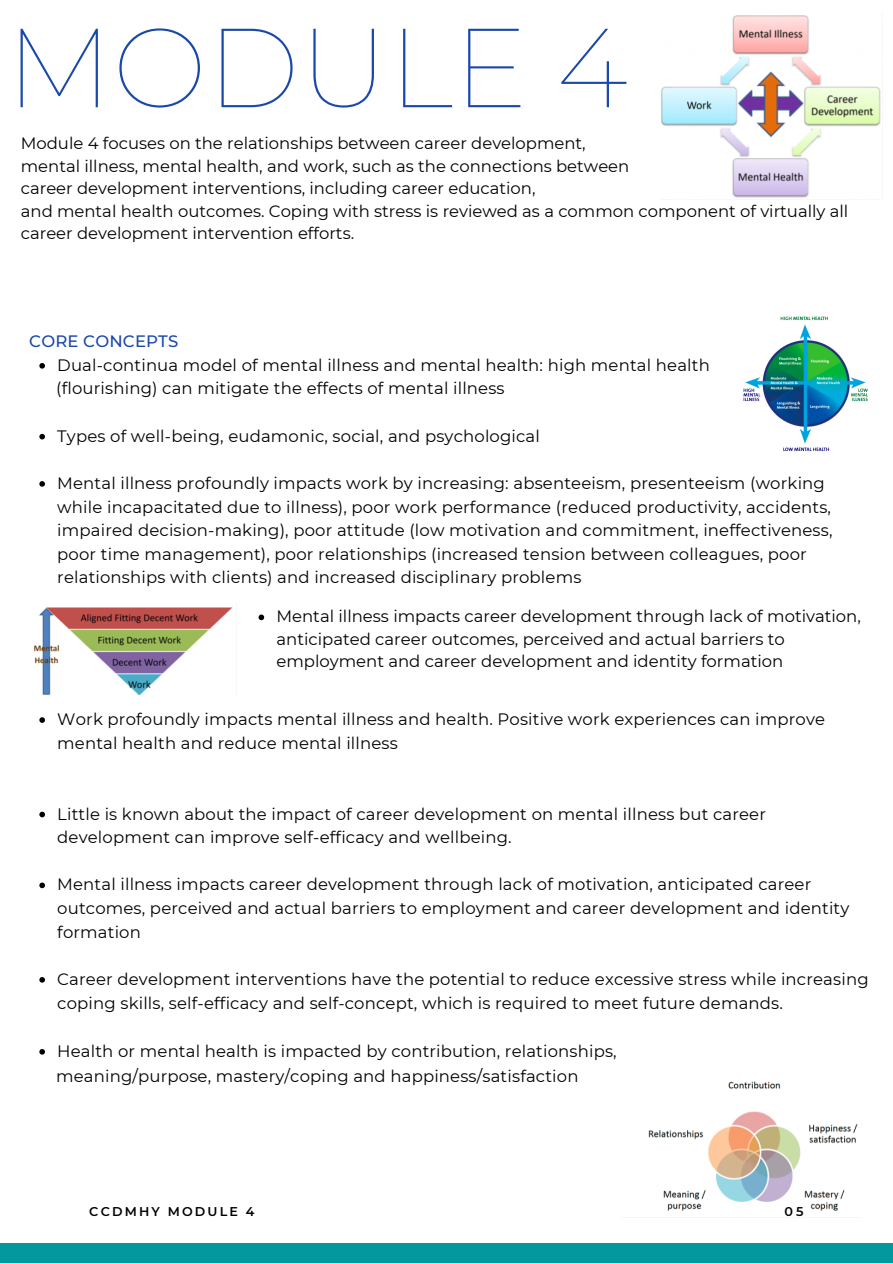
<style>
.page{position:relative;width:893px;height:1264px;background:#fff}
.page>*{position:absolute;margin:0;border:0;box-sizing:border-box;transform-origin:0 0}
.t1{font:100 112.05px "Montserrat";color:#1b48ab}
.t2{font:16.5px/23.5px "Montserrat";letter-spacing:.01em;color:#000}
.t3{font:500 16.5px "Montserrat";letter-spacing:.01em;color:#1b48ab}
.t4{font:600 12.75px "Montserrat";letter-spacing:.17em;color:#000}
</style>
<div class="page">
<div style="left:0;top:1242px;width:892px;height:20px;background:#03989e"></div>
<img style="left:661px;top:15px;width:220px;height:183px">
<svg style="left:39px;top:363px;width:6px;height:5px"></svg>
<svg style="left:39px;top:434px;width:6px;height:5px"></svg>
<svg style="left:39px;top:481px;width:6px;height:5px"></svg>
<svg style="left:39px;top:717px;width:6px;height:6px"></svg>
<svg style="left:39px;top:811px;width:6px;height:6px"></svg>
<svg style="left:39px;top:882px;width:6px;height:6px"></svg>
<svg style="left:39px;top:977px;width:6px;height:5px"></svg>
<svg style="left:39px;top:1049px;width:6px;height:5px"></svg>
<img style="left:743px;top:316px;width:125px;height:136px">
<img style="left:34px;top:607px;width:199px;height:89px">
<img style="left:648px;top:1081px;width:210px;height:130px">
<svg style="left:258px;top:614px;width:6px;height:6px"></svg>
<h1 class="t1" style="left:6px;top:-1px;width:624px">MODULE 4</h1>
<p class="t2" style="left:21px;top:132px;width:829px;line-height:22.4px">Module 4 focuses on the relationships between career development,<br>mental illness, mental health, and work, such as the connections between<br>career development interventions, including career education,<br>and mental health outcomes. Coping with stress is reviewed as a common component of virtually all career development intervention efforts.</p>
<p class="t3" style="left:29px;top:331px;width:151px">CORE CONCEPTS</p>
<p class="t2" style="left:56px;top:377px;width:450px">(flourishing) can mitigate the effects of mental illness</p>
<p class="t2" style="left:57px;top:353px;width:654px">Dual-continua model of mental illness and mental health: high mental health</p>
<p class="t2" style="left:57px;top:424px;width:484px">Types of well-being, eudamonic, social, and psychological</p>
<p class="t2" style="left:57px;top:471px;width:776px">Mental illness profoundly impacts work by increasing: absenteeism, presenteeism (working while incapacitated due to illness), poor work performance (reduced productivity, accidents, impaired decision-making), poor attitude (low motivation and commitment, ineffectiveness, poor time management), poor relationships (increased tension between colleagues, poor relationships with clients) and increased disciplinary problems</p>
<p class="t2" style="left:276px;top:605px;width:586px;line-height:22.5px">Mental illness impacts career development through lack of motivation, anticipated career outcomes, perceived and actual barriers to employment and career development and identity formation</p>
<p class="t2" style="left:57px;top:707px;width:769px">Work profoundly impacts mental illness and health. Positive work experiences can improve mental health and reduce mental illness</p>
<p class="t2" style="left:57px;top:802px;width:710px">Little is known about the impact of career development on mental illness but career development can improve self-efficacy and wellbeing.</p>
<p class="t2" style="left:57px;top:872px;width:793px">Mental illness impacts career development through lack of motivation, anticipated career outcomes, perceived and actual barriers to employment and career development and identity formation</p>
<p class="t2" style="left:57px;top:967px;width:812px">Career development interventions have the potential to reduce excessive stress while increasing coping skills, self-efficacy and self-concept, which is required to meet future demands.</p>
<p class="t2" style="left:57px;top:1039px;width:561px">Health or mental health is impacted by contribution, relationships,</p>
<p class="t2" style="left:56px;top:1063px;width:524px">meaning/purpose, mastery/coping and happiness/satisfaction</p>
<p class="t4" style="left:89px;top:1203px;width:167px">CCDMHY MODULE 4</p>
<p class="t4" style="left:784px;top:1203px;width:21px">05</p>
</div>
